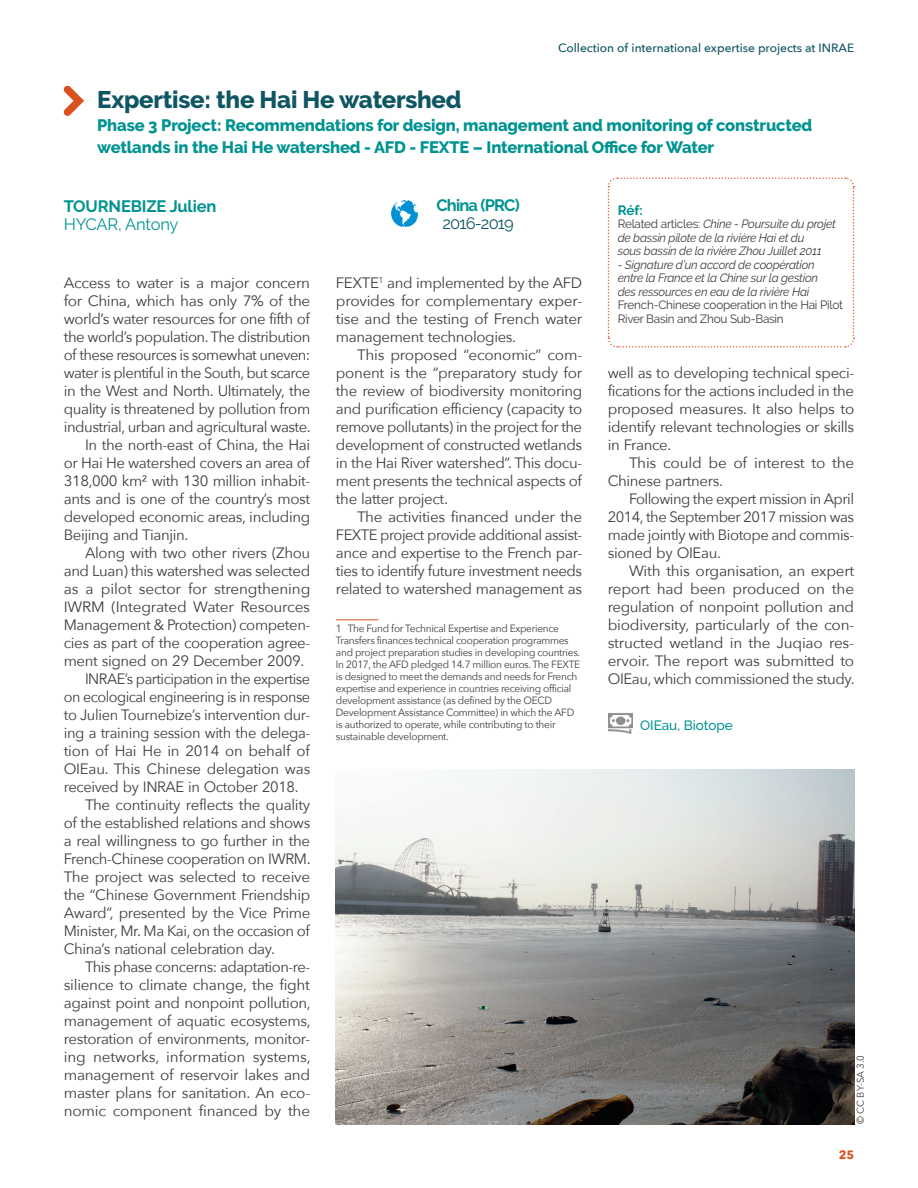
<style>
.page{position:relative;width:918px;height:1188px;background:#fff}
.page>*{position:absolute;margin:0;border:0;box-sizing:border-box;transform-origin:0 0}
.Titre_chapitre{font:800 24px "Raleway";letter-spacing:-.01em;color:#0f5664}
.sous_titre{font:800 16.5px/22.5px "Raleway";letter-spacing:-.01em;color:#009391}
.Auteur{font:700 16.5px "Raleway";letter-spacing:-.01em;color:#009391}
.Unité_recherche{font:16.5px "Raleway";letter-spacing:-.015em;color:#009391}
.pays{font:700 16.5px "Raleway";letter-spacing:-.05em;color:#009391}
.année{font:16.5px "Raleway";letter-spacing:-.05em;color:#0f5664}
.Texte_courant{font:15px/18px "Avenir Next";letter-spacing:-.025em;color:#3e3e3f;text-align:justify}
.Texte_courant_sa{font:15px/18px "Avenir Next";letter-spacing:-.035em;color:#3e3e3f;text-align:justify}
.Texte_courant-2{font:15px/18px "Avenir Next";letter-spacing:-.025em;color:#3e3e3f;text-align:justify;scale:.96 1}
.financeur{font:500 13.5px "Raleway";color:#009391}
.SOMMAIRE_TItre{font:700 13.5px "Raleway";color:#009391}
.ref{font:italic 12px/13.5px "Raleway";letter-spacing:-.02em;color:#3e3e3f}
.ref-2{font:12px/13.5px "Raleway";letter-spacing:-.02em;color:#3e3e3f}
.t1{font:500 12px "Avenir Next";color:#0f5664}
.t2{font:700 12px "Avenir Next";color:#da511d}
.Notes_de_bas_de_pa{font:10.5px/12px "Avenir Next";letter-spacing:-.025em;color:#3e3e3f;scale:.96 1}
.credits_photo{font:9.75px "Avenir Next";color:#3e3e3f}
.s1{font-style:normal}
</style>
<div class="page">
<img style="left:609px;top:713px;width:23px;height:20px">
<hr style="left:336px;top:619px;width:42px;height:1px;background:#da511d">
<svg style="left:607px;top:177px;width:248px;height:171px"></svg>
<img style="left:391px;top:200px;width:27px;height:27px">
<svg style="left:63px;top:85px;width:21px;height:31px"></svg>
<img style="left:336px;top:769px;width:518px;height:355px">
<p class="t1" style="left:558px;top:38px;width:298px">Collection of international expertise projects at INRAE</p>
<p class="Titre_chapitre" style="left:97px;top:86px;width:366px">Expertise: the Hai He watershed</p>
<p class="sous_titre" style="left:97px;top:114px;width:717px">Phase 3 Project: Recommendations for design, management and monitoring of constructed wetlands in the Hai He watershed - AFD - FEXTE – International Office for Water</p>
<p class="Auteur" style="left:64px;top:197px;width:154px">TOURNEBIZE Julien</p>
<p class="Unité_recherche" style="left:64px;top:215px;width:116px">HYCAR, Antony</p>
<p class="Texte_courant_sa" style="left:64px;top:273px;width:248px">Access to water is a major concern for China, which has only 7% of the world’s water resources for one fifth of the world’s population. The distribution of these resources is somewhat uneven: water is plentiful in the South, but scarce in the West and North. Ultimately, the quality is threatened by pollution from industrial, urban and agricultural waste.</p>
<p class="Texte_courant" style="left:64px;top:435px;width:248px;text-indent:21px">In the north-east of China, the Hai or Hai He watershed covers an area of 318,000 km² with 130 million inhabit&shy;ants and is one of the country’s most developed economic areas, including Beijing and Tianjin.</p>
<p class="Texte_courant" style="left:64px;top:543px;width:248px;text-indent:21px">Along with two other rivers (Zhou and Luan) this watershed was selected as a pilot sector for strengthening IWRM (Integrated Water Resources Management &amp; Protection) competen&shy;cies as part of the cooperation agree&shy;ment signed on 29 December 2009.</p>
<p class="Texte_courant-2" style="left:64px;top:669px;width:258px;text-indent:21px">INRAE’s participation in the expertise on ecological engineering is in response to Julien Tournebize’s intervention dur&shy;ing a training session with the delega&shy;tion of Hai He in 2014 on behalf of OIEau. This Chinese delegation was received by INRAE in October 2018.</p>
<p class="Texte_courant" style="left:64px;top:795px;width:248px;text-indent:21px">The continuity reflects the quality of the established relations and shows a real willingness to go further in the French-Chinese cooperation on IWRM.<br>The project was selected to receive the “Chinese Government Friendship Award”, presented by the Vice Prime Minister, Mr. Ma Kai, on the occasion of China’s national celebration day.</p>
<p class="Texte_courant" style="left:64px;top:957px;width:248px;text-indent:21px">This phase concerns: adaptation-re&shy;silience to climate change, the fight against point and nonpoint pollution, management of aquatic ecosystems, restoration of environments, monitor&shy;ing networks, information systems, management of reservoir lakes and master plans for sanitation. An eco&shy;nomic component financed by the</p>
<p class="pays" style="left:436px;top:196px;width:85px">China (PRC)</p>
<p class="année" style="left:443px;top:214px;width:73px">2016-2019</p>
<p class="Texte_courant" style="left:336px;top:273px;width:248px">FEXTE<sup>1</sup> and implemented by the AFD provides for complementary exper&shy;tise and the testing of French water management technologies.</p>
<p class="Texte_courant" style="left:336px;top:345px;width:248px;text-indent:21px">This proposed “economic” com&shy;ponent is the “preparatory study for the review of biodiversity monitoring and purification efficiency (capacity to remove pollutants) in the project for the development of constructed wetlands in the Hai River watershed”. This docu&shy;ment presents the technical aspects of the latter project.</p>
<p class="Texte_courant" style="left:336px;top:507px;width:248px;text-indent:21px">The activities financed under the FEXTE project provide additional assist&shy;ance and expertise to the French par&shy;ties to identify future investment needs related to watershed management as</p>
<p class="Notes_de_bas_de_pa" style="left:336px;top:622px;width:256px">1 The Fund for Technical Expertise and Experience<br>Transfers finances technical cooperation programmes and project preparation studies in developing countries.</p>
<p class="Notes_de_bas_de_pa" style="left:336px;top:658px;width:256px">In 2017, the AFD pledged 14.7 million euros. The FEXTE is designed to meet the demands and needs for French expertise and experience in countries receiving official development assistance (as defined by the OECD Development Assistance Committee) in which the AFD is authorized to operate, while contributing to their sustainable development.</p>
<p class="SOMMAIRE_TItre" style="left:618px;top:202px;width:27px">Réf:</p>
<p class="ref" style="left:618px;top:217px;width:220px"><span class="s1">Related articles:</span> Chine - Poursuite du projet de bassin pilote de la rivière Hai et du<br>sous bassin de la rivière Zhou Juillet 2011</p>
<p class="ref" style="left:618px;top:258px;width:202px">- Signature d’un accord de coopération entre la France et la Chine sur la gestion des ressources en eau de la rivière Hai</p>
<p class="ref-2" style="left:618px;top:298px;width:227px">French-Chinese cooperation in the Hai Pilot<br>River Basin and Zhou Sub-Basin</p>
<p class="Texte_courant" style="left:608px;top:363px;width:248px">well as to developing technical speci&shy;fications for the actions included in the proposed measures. It also helps to identify relevant technologies or skills in France.</p>
<p class="Texte_courant" style="left:608px;top:453px;width:248px;text-indent:21px">This could be of interest to the<br>Chinese partners.</p>
<p class="Texte_courant" style="left:608px;top:489px;width:248px;text-indent:21px">Following the expert mission in April 2014, the September 2017 mission was made jointly with Biotope and commis&shy;sioned by OIEau.</p>
<p class="Texte_courant" style="left:608px;top:561px;width:248px;text-indent:21px">With this organisation, an expert report had been produced on the regulation of nonpoint pollution and biodiversity, particularly of the con&shy;structed wetland in the Juqiao res&shy;ervoir. The report was submitted to OIEau, which commissioned the study.</p>
<p class="financeur" style="left:640px;top:717px;width:94px">OIEau, Biotope</p>
<p class="credits_photo" style="left:852px;top:1124px;width:71px;rotate:-90deg">© CC BY-SA 3.0</p>
<p class="t2" style="left:839px;top:1144px;width:17px">25</p>
</div>
